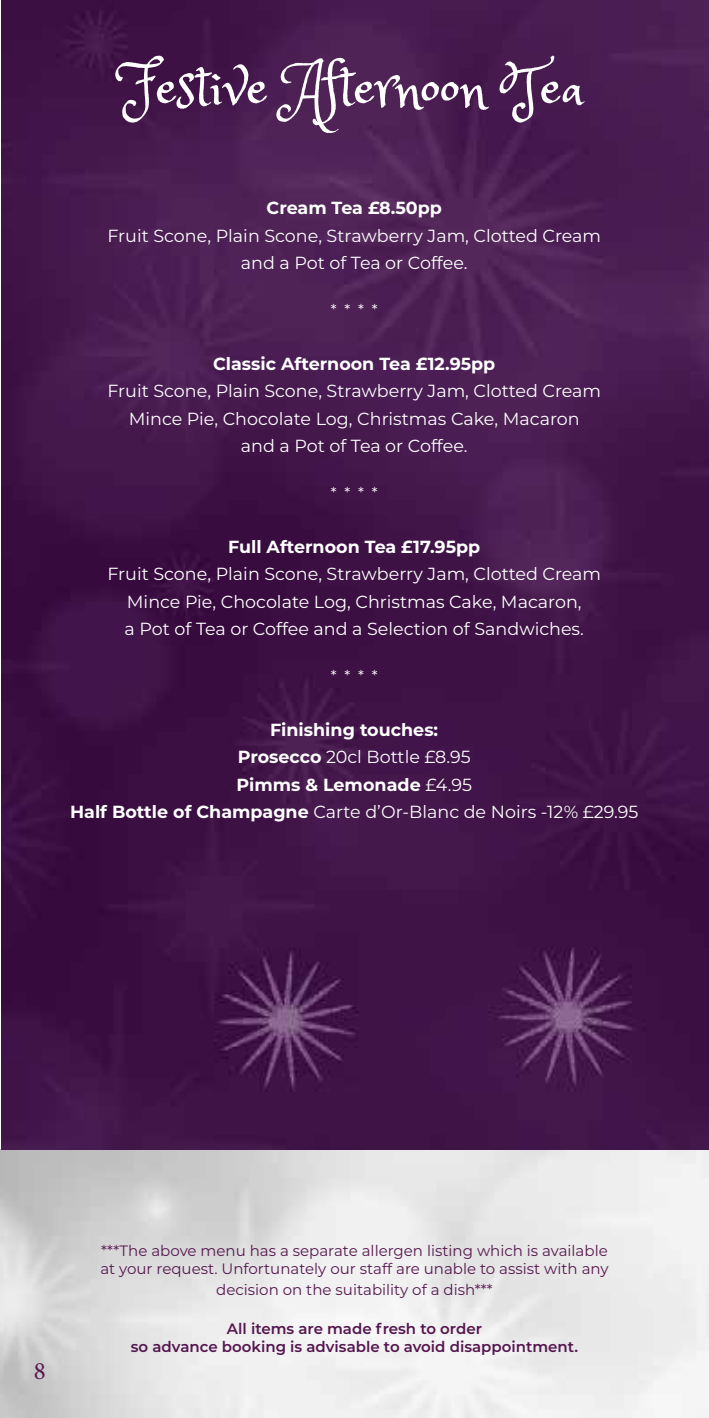
<style>
.page{position:relative;width:709px;height:1418px;background:#fff}
.page>*{position:absolute;margin:0;border:0;box-sizing:border-box;transform-origin:0 0}
.t1{font:60px "Princess Sofia";color:#fff}
.t2{font:25px "Minion Pro";color:#54164f}
.t3{font:17.5px/27.5px "Montserrat";color:#fff;text-align:center}
.t4{font:700 17.5px/27.5px "Montserrat";color:#fff;text-align:center}
.t5{font:15px/18px "Montserrat";color:#55184f}
.t6{font:600 15px/18px "Montserrat";color:#54164f;text-align:center}
.t7{font:15px "Montserrat";color:#fff}
.s1{font-weight:400}
</style>
<div class="page">
<img style="left:0;top:0;width:709px;height:1417px">
<h1 class="t1" style="left:124px;top:48px;width:462px">Festive Afternoon Tea</h1>
<p class="t4" style="left:266px;top:193px;width:177px">Cream Tea £8.50pp</p>
<p class="t3" style="left:107px;top:221px;width:495px">Fruit Scone, Plain Scone, Strawberry Jam, Clotted Cream and a Pot of Tea or Coffee.</p>
<p class="t7" style="left:331px;top:299px;width:48px">* * * *</p>
<p class="t4" style="left:213px;top:349px;width:284px">Classic Afternoon Tea £12.95pp</p>
<p class="t3" style="left:107px;top:376px;width:495px">Fruit Scone, Plain Scone, Strawberry Jam, Clotted Cream<br>Mince Pie, Chocolate Log, Christmas Cake, Macaron<br>and a Pot of Tea or Coffee.</p>
<p class="t7" style="left:331px;top:482px;width:48px">* * * *</p>
<p class="t4" style="left:228px;top:532px;width:254px">Full Afternoon Tea £17.95pp</p>
<p class="t3" style="left:107px;top:559px;width:495px">Fruit Scone, Plain Scone, Strawberry Jam, Clotted Cream<br>Mince Pie, Chocolate Log, Christmas Cake, Macaron,<br>a Pot of Tea or Coffee and a Selection of Sandwiches.</p>
<p class="t7" style="left:331px;top:665px;width:48px">* * * *</p>
<p class="t4" style="left:70px;top:715px;width:570px">Finishing touches:<br>Prosecco <span class="s1">20cl Bottle £8.95<br></span>Pimms &amp; Lemonade <span class="s1">£4.95<br></span>Half Bottle of Champagne <span class="s1">Carte d’Or-Blanc de Noirs -12% £29.95</span></p>
<h2 class="t2" style="left:34px;top:1354px;width:13px">8</h2>
<p class="t5" style="left:100px;top:1241px;width:510px">***The above menu has a separate allergen listing which is available at your request. Unfortunately our staff are unable to assist with any</p>
<p class="t5" style="left:216px;top:1280px;width:278px">decision on the suitability of a dish***</p>
<p class="t6" style="left:131px;top:1319px;width:449px">All items are made fresh to order<br>so advance booking is advisable to avoid disappointment.</p>
</div>
